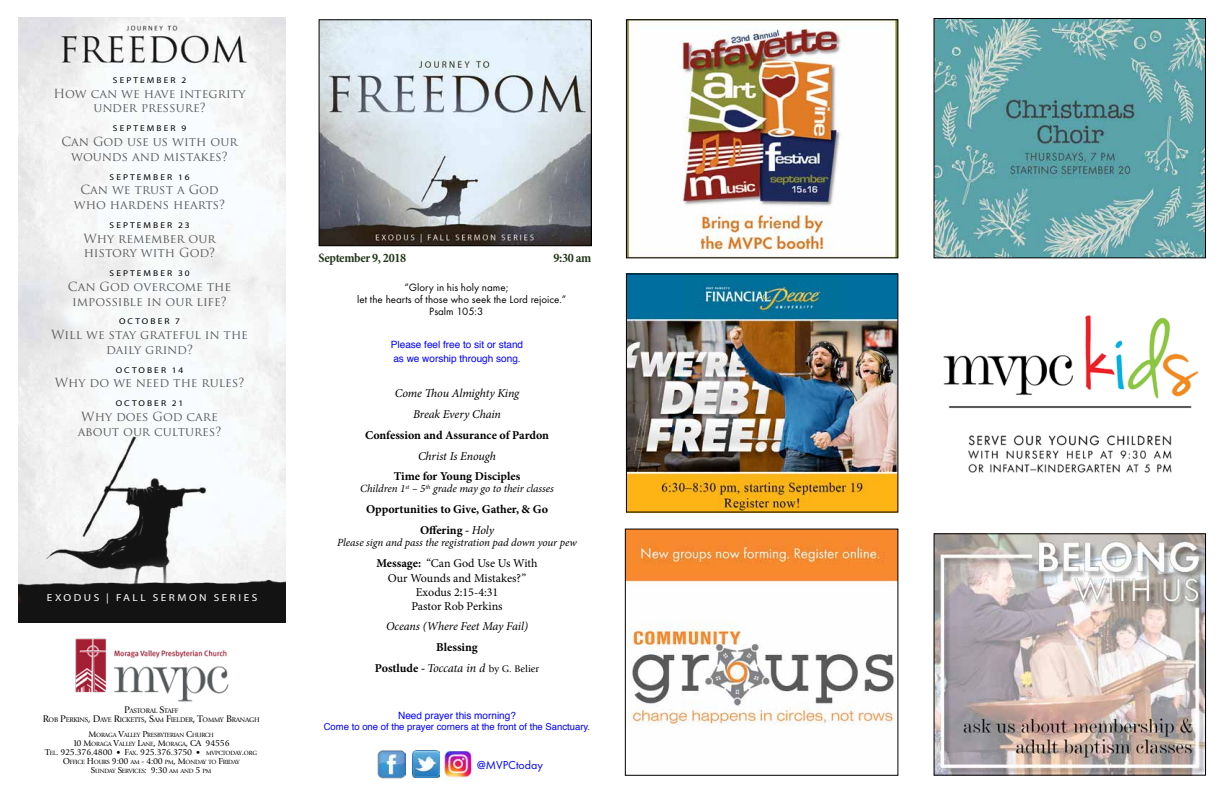
<style>
.page{position:relative;width:1224px;height:792px;background:#fff}
.page>*{position:absolute;margin:0;border:0;box-sizing:border-box;transform-origin:0 0}
.t1{font:700 condensed 13px "Minion Pro";letter-spacing:-.025em;color:#23381b}
.t2{font:12.2px/14.7px "Trajan Pro";color:#58595b;text-align:center}
.t3{font:700 12px/20.7px "Minion Pro";color:#000;text-align:center}
.t4{font:12px/14.3px "Minion Pro";letter-spacing:-.005em;color:#000;text-align:center}
.t5{font:italic 12px/20.7px "Minion Pro";letter-spacing:-.01em;color:#000;text-align:center}
.t6{font:italic 12px "Giovanni";color:#000}
.t7{font:12px "AYT Function";color:#00f}
.t8{font:italic 11px "Minion Pro";letter-spacing:-.005em;color:#000}
.t9{font:11px "AYT Function";color:#000}
.t10{font:10.2px "Myriad Pro";letter-spacing:.22em;color:#fff;scale:1.11 1}
.t11{font:10px/14px "Helvetica";color:#00f}
.t12{font:9.5px "Helvetica";color:#00f}
.t13{font:9px "Giovanni";letter-spacing:-.025em;color:#000}
.t14{font:8.5px "Myriad Pro";letter-spacing:.22em;color:#000;scale:1.11 1}
.t15{font:7px/9px "Giovanni";letter-spacing:-.035em;color:#000;text-align:center}
.t16{font:6.3px/9px "Giovanni";letter-spacing:-.035em;color:#000;text-align:center}
.s1{font-size:10px}
.s2{font-size:9px}
.s3{font-size:6.3px}
.s4{font-size:8px}
.s5{font-weight:400;font-style:italic}
.s6{font-weight:700}
.s7{font-family:"Minion Pro";font-weight:700;font-style:normal}
.s8{font-style:normal;font-size:10px}
</style>
<div class="page">
<img style="left:75px;top:638px;width:154px;height:64px">
<img style="left:378px;top:750px;width:28px;height:28px">
<img style="left:412px;top:751px;width:27px;height:27px">
<img style="left:445px;top:751px;width:28px;height:28px">
<img style="left:321px;top:21px;width:269px;height:223px">
<div style="left:319px;top:19px;width:273px;height:227px;border:1px solid #000"></div>
<img style="left:628px;top:21px;width:268px;height:235px">
<div style="left:626px;top:19px;width:272px;height:239px;border:1px solid #000"></div>
<img style="left:628px;top:275px;width:268px;height:236px">
<div style="left:626px;top:273px;width:272px;height:240px;border:1px solid #000"></div>
<img style="left:627px;top:531px;width:269px;height:194px">
<div style="left:625px;top:529px;width:273px;height:247px;border:1px solid #000"></div>
<img style="left:936px;top:20px;width:268px;height:236px">
<div style="left:934px;top:18px;width:272px;height:240px;border:1px solid #000"></div>
<img style="left:943px;top:315px;width:256px;height:158px">
<img style="left:936px;top:535px;width:268px;height:239px">
<div style="left:934px;top:533px;width:272px;height:243px;border:1px solid #000"></div>
<img style="left:19px;top:18px;width:267px;height:605px">
<p class="t14" style="left:113px;top:75px;width:67px">SEPTEMBER 2</p>
<p class="t2" style="left:54px;top:86px;width:194px">How can we have integrity under pressure?</p>
<p class="t14" style="left:113px;top:123px;width:67px">SEPTEMBER 9</p>
<p class="t2" style="left:61px;top:134px;width:178px">Can God use us with our wounds and mistakes?</p>
<p class="t14" style="left:110px;top:171px;width:74px">SEPTEMBER 16</p>
<p class="t2" style="left:74px;top:182px;width:153px">Can we trust a God who hardens hearts?</p>
<p class="t14" style="left:110px;top:220px;width:74px">SEPTEMBER 23</p>
<p class="t2" style="left:83px;top:231px;width:134px;text-align:left">Why remember our history with God?</p>
<p class="t14" style="left:110px;top:268px;width:74px">SEPTEMBER 30</p>
<p class="t2" style="left:68px;top:279px;width:165px">Can God overcome the impossible in our life?</p>
<p class="t14" style="left:119px;top:316px;width:56px">OCTOBER 7</p>
<p class="t2" style="left:51px;top:327px;width:198px">Will we stay grateful in the daily grind?</p>
<p class="t14" style="left:116px;top:365px;width:63px">OCTOBER 14</p>
<p class="t2" style="left:55px;top:376px;width:191px">Why do we need the rules?</p>
<p class="t14" style="left:116px;top:398px;width:63px">OCTOBER 21</p>
<p class="t2" style="left:78px;top:409px;width:145px;text-align:left">Why does God care about our cultures?</p>
<p class="t10" style="left:47px;top:591px;width:191px">EXODUS | FALL SERMON SERIES</p>
<p class="t15" style="left:43px;top:707px;width:218px"><span class="s1">P</span>ASTORAL <span class="s1">S</span>TAFF<br><span class="s1">R</span>OB <span class="s1">P</span>ERKINS<span class="s1">, D</span>AVE <span class="s1">R</span>ICKETTS<span class="s1">, S</span>AM <span class="s1">F</span>IELDER<span class="s1">, T</span>OMMY <span class="s1">B</span>RANAGH</p>
<p class="t16" style="left:73px;top:731px;width:158px"><span class="s2">M</span>ORAGA <span class="s2">V</span>ALLEY <span class="s2">P</span>RESBYTERIAN <span class="s2">C</span>HURCH<br><span class="s2">10 M</span>ORAGA <span class="s2">V</span>ALLEY <span class="s2">L</span>ANE<span class="s2">, M</span>ORAGA<span class="s2">, CA 94556</span></p>
<p class="t13" style="left:45px;top:747px;width:213px">T<span class="s3">EL</span>. 925.376.4800 <span class="s4">•</span> F<span class="s3">AX</span>. 925.376.3750 <span class="s4">•</span> <span class="s3">MVPCTODAY</span>.<span class="s3">ORG</span></p>
<p class="t16" style="left:63px;top:758px;width:178px"><span class="s2">O</span> FFICE <span class="s2">H</span>OURS <span class="s2">9:00</span> AM <span class="s2">- 4:00</span> PM<span class="s2">, M</span>ONDAY TO <span class="s2">F</span>RIDAY<br><span class="s2">S</span>UNDAY <span class="s2">S</span>ERVICES<span class="s2">: 9:30</span> AM AND <span class="s2">5</span> PM</p>
<p class="t1" style="left:319px;top:249px;width:89px">September 9, 2018</p>
<p class="t1" style="left:553px;top:249px;width:39px">9:30 am</p>
<p class="t9" style="left:404px;top:281px;width:105px">“Glory in his holy name;</p>
<p class="t9" style="left:357px;top:293px;width:211px">let the hearts of those who seek the Lord rejoice.”</p>
<p class="t9" style="left:429px;top:305px;width:55px">Psalm 105:3</p>
<p class="t11" style="left:391px;top:337px;width:134px">Please feel free to sit or stand as we worship through song.</p>
<p class="t5" style="left:395px;top:383px;width:126px">Come Thou Almighty King<br>Break Every Chain</p>
<p class="t3" style="left:365px;top:425px;width:186px">Confession and Assurance of Pardon</p>
<p class="t5" style="left:418px;top:445px;width:80px">Christ Is Enough</p>
<p class="t3" style="left:394px;top:466px;width:128px">Time for Young Disciples</p>
<p class="t8" style="left:360px;top:481px;width:195px">Children 1<sup>st</sup> – 5<sup>th</sup> grade may go to their classes</p>
<p class="t3" style="left:366px;top:499px;width:184px">Opportunities to Give, Gather, &amp; Go<br>Offering - <span class="s5">Holy</span></p>
<p class="t8" style="left:337px;top:535px;width:241px">Please sign and pass the registration pad down your pew</p>
<p class="t4" style="left:376px;top:556px;width:163px"><span class="s6">Message:</span> “Can God Use Us With<br>Our Wounds and Mistakes?”<br>Exodus 2:15-4:31<br>Pastor Rob Perkins</p>
<p class="t5" style="left:386px;top:616px;width:143px">Oceans (Where Feet May Fail)</p>
<p class="t3" style="left:436px;top:637px;width:43px">Blessing</p>
<p class="t6" style="left:375px;top:661px;width:166px"><span class="s7">Postlude -</span> Toccata in d <span class="s8">by G. Belier</span></p>
<p class="t11" style="left:398px;top:709px;width:119px">Need prayer this morning?</p>
<p class="t12" style="left:324px;top:720px;width:268px">Come to one of the prayer corners at the front of the Sanctuary.</p>
<p class="t7" style="left:477px;top:758px;width:67px">@MVPCtoday</p>
</div>
